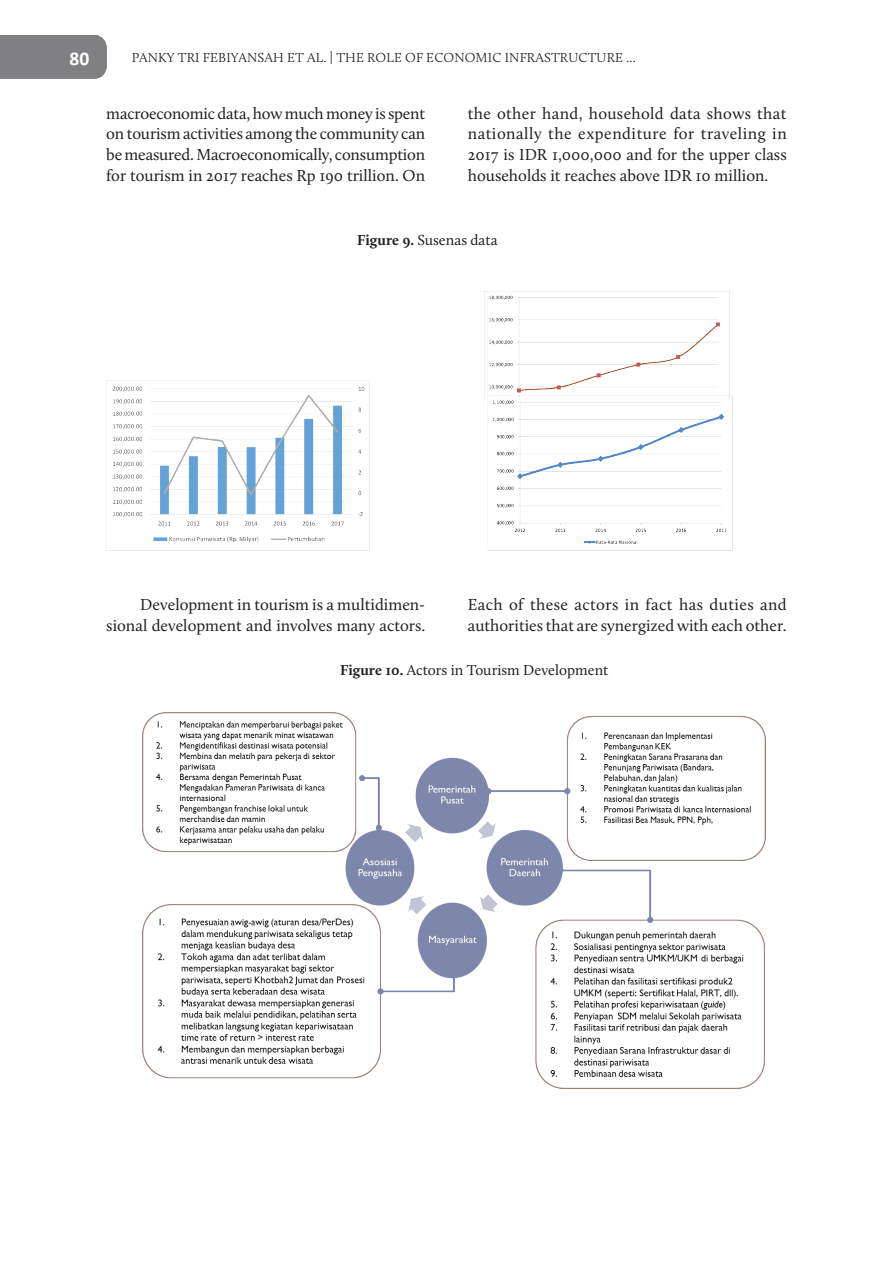
<style>
.page{position:relative;width:893px;height:1263px;background:#fff}
.page>*{position:absolute;margin:0;border:0;box-sizing:border-box;transform-origin:0 0}
.t1{font:700 19.5px "Calibri";color:#fff}
.t2{font:16.5px/20.7px "Calluna";color:#231f20;text-align:justify}
.t3{font:15px "Calluna";color:#231f20}
.t4{font:300 13.5px "Calluna";letter-spacing:.015em;color:#231f20}
.s1{font-weight:700}
</style>
<div class="page">
<img style="left:142px;top:712px;width:624px;height:377px">
<img style="left:106px;top:380px;width:264px;height:171px">
<img style="left:485px;top:291px;width:247px;height:260px">
<p class="t1" style="left:70px;top:46px;width:21px">80</p>
<p class="t4" style="left:132px;top:49px;width:506px">PANKY TRI FEBIYANSAH ET AL. | THE ROLE OF ECONOMIC INFRASTRUCTURE ...</p>
<p class="t2" style="left:106px;top:103px;width:320px">macroeconomic data, how much money is spent on tourism activities among the community can be measured. Macroeconomically, consumption for tourism in 2017 reaches Rp 190 trillion. On</p>
<p class="t2" style="left:468px;top:103px;width:321px">the other hand, household data shows that nationally the expenditure for traveling in 2017 is IDR 1,000,000 and for the upper class households it reaches above IDR 10 million.</p>
<p class="t3" style="left:357px;top:231px;width:142px"><span class="s1">Figure 9.</span> Susenas data</p>
<p class="t2" style="left:106px;top:594px;width:320px;text-align:right">Development in tourism is a multidimen&shy;sional development and involves many actors.</p>
<p class="t2" style="left:468px;top:594px;width:321px">Each of these actors in fact has duties and authorities that are synergized with each other.</p>
<p class="t3" style="left:340px;top:660px;width:270px"><span class="s1">Figure 10.</span> Actors in Tourism Development</p>
</div>
